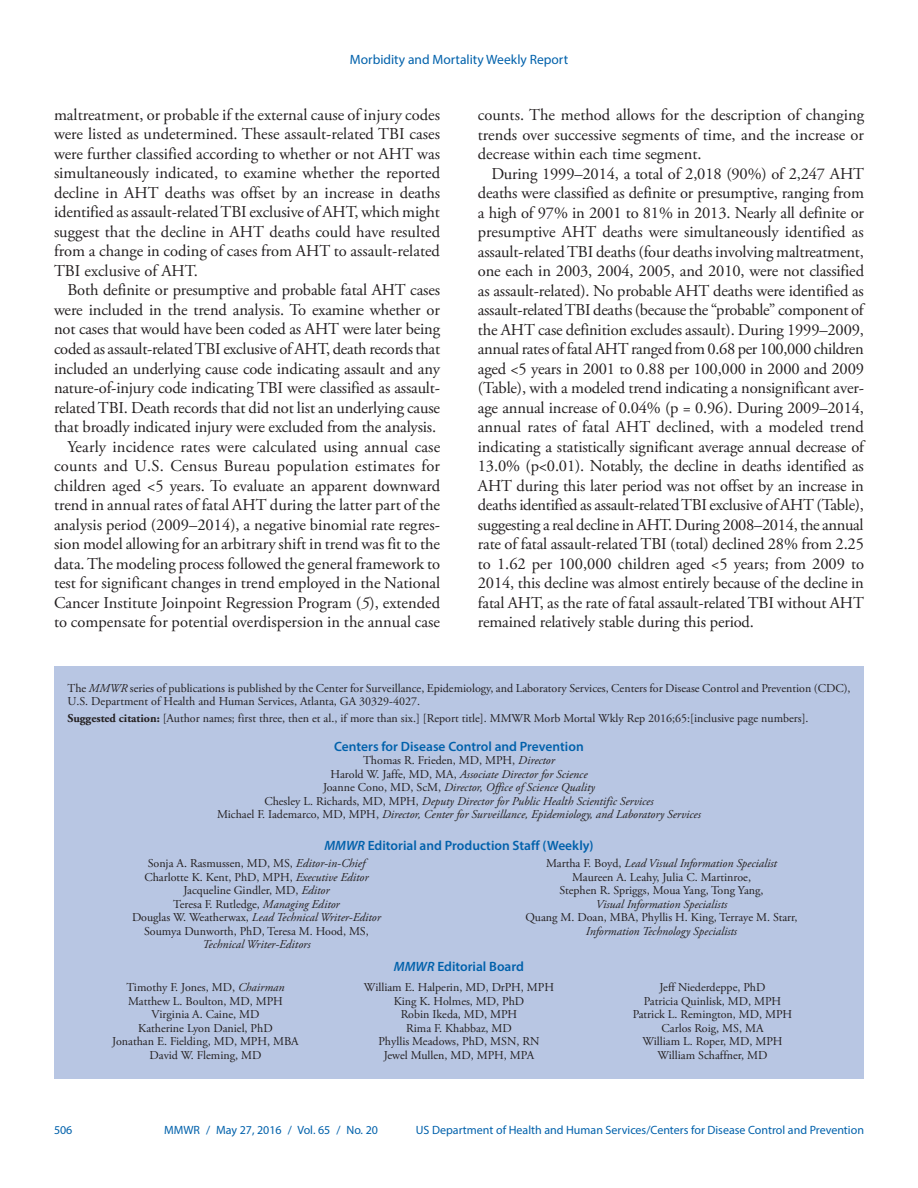
<style>
.page{position:relative;width:918px;height:1188px;background:#fff}
.page>*{position:absolute;margin:0;border:0;box-sizing:border-box;transform-origin:0 0}
.Paragraph{font:16.5px/19.5px "Adobe Garamond Pro";color:#231f20;text-align:justify}
.t1{font:600 13.5px "Myriad Pro";color:#0161ab}
.t2{font:13.5px "Myriad Pro";color:#0161ab}
.t3{font:12px/13.5px "Adobe Garamond Pro";color:#231f20;text-align:center}
.t4{font:italic 12px/13.5px "Adobe Garamond Pro";color:#231f20;text-align:center}
.t5{font:12px "Myriad Pro";color:#0161ab}
.s1{font-style:italic}
.s2{font-weight:700}
.s3{font-style:normal}
</style>
<div class="page">
<div style="left:54px;top:666px;width:810px;height:413px;background:#b8c6e3"></div>
<p class="t2" style="left:350px;top:51px;width:220px">Morbidity and Mortality Weekly Report</p>
<p class="Paragraph" style="left:54px;top:106px;width:388px">maltreatment, or probable if the external cause of injury codes were listed as undetermined. These assault-related TBI cases were further classified according to whether or not AHT was simultaneously indicated, to examine whether the reported decline in AHT deaths was offset by an increase in deaths identified as assault-related TBI exclusive of AHT, which might suggest that the decline in AHT deaths could have resulted from a change in coding of cases from AHT to assault-related TBI exclusive of AHT.</p>
<p class="Paragraph" style="left:54px;top:281px;width:388px;text-indent:13px">Both definite or presumptive and probable fatal AHT cases were included in the trend analysis. To examine whether or not cases that would have been coded as AHT were later being coded as assault-related TBI exclusive of AHT, death records that included an underlying cause code indicating assault and any nature-of-injury code indicating TBI were classified as assault&shy;related TBI. Death records that did not list an underlying cause that broadly indicated injury were excluded from the analysis.</p>
<p class="Paragraph" style="left:54px;top:437px;width:388px;text-indent:13px">Yearly incidence rates were calculated using annual case counts and U.S. Census Bureau population estimates for children aged &lt;5 years. To evaluate an apparent downward trend in annual rates of fatal AHT during the latter part of the analysis period (2009–2014), a negative binomial rate regres&shy;sion model allowing for an arbitrary shift in trend was fit to the data. The modeling process followed the general framework to test for significant changes in trend employed in the National Cancer Institute Joinpoint Regression Program (<span class="s1">5</span>), extended to compensate for potential overdispersion in the annual case</p>
<p class="Paragraph" style="left:478px;top:106px;width:388px">counts. The method allows for the description of changing trends over successive segments of time, and the increase or decrease within each time segment.</p>
<p class="Paragraph" style="left:478px;top:164px;width:388px;text-indent:13px">During 1999–2014, a total of 2,018 (90%) of 2,247 AHT deaths were classified as definite or presumptive, ranging from a high of 97% in 2001 to 81% in 2013. Nearly all definite or presumptive AHT deaths were simultaneously identified as assault-related TBI deaths (four deaths involving maltreatment, one each in 2003, 2004, 2005, and 2010, were not classified as assault-related). No probable AHT deaths were identified as assault-related TBI deaths (because the “probable” component of the AHT case definition excludes assault). During 1999–2009, annual rates of fatal AHT ranged from 0.68 per 100,000 children aged &lt;5 years in 2001 to 0.88 per 100,000 in 2000 and 2009 (Table), with a modeled trend indicating a nonsignificant aver&shy;age annual increase of 0.04% (p = 0.96). During 2009–2014, annual rates of fatal AHT declined, with a modeled trend indicating a statistically significant average annual decrease of 13.0% (p&lt;0.01). Notably, the decline in deaths identified as AHT during this later period was not offset by an increase in deaths identified as assault-related TBI exclusive of AHT (Table), suggesting a real decline in AHT. During 2008–2014, the annual rate of fatal assault-related TBI (total) declined 28% from 2.25 to 1.62 per 100,000 children aged &lt;5 years; from 2009 to 2014, this decline was almost entirely because of the decline in fatal AHT, as the rate of fatal assault-related TBI without AHT remained relatively stable during this period.</p>
<p class="t3" style="left:68px;top:682px;width:785px;text-align:left">The <span class="s1">MMWR</span> series of publications is published by the Center for Surveillance, Epidemiology, and Laboratory Services, Centers for Disease Control and Prevention (CDC),<br>U.S. Department of Health and Human Services, Atlanta, GA 30329-4027.</p>
<p class="t3" style="left:68px;top:712px;width:743px"><span class="s2">Suggested citation:</span> [Author names; first three, then et al., if more than six.] [Report title]. MMWR Morb Mortal Wkly Rep 2016;65:[inclusive page numbers].</p>
<p class="t1" style="left:334px;top:738px;width:251px">Centers for Disease Control and Prevention</p>
<p class="t4" style="left:217px;top:754px;width:485px"><span class="s3">Thomas R. Frieden, MD, MPH,</span> Director<br><span class="s3">Harold W. Jaffe, MD, MA,</span> Associate Director for Science<br><span class="s3">Joanne Cono, MD, ScM,</span> Director, Office of Science Quality<br><span class="s3">Chesley L. Richards, MD, MPH,</span> Deputy Director for Public Health Scientific Services<br><span class="s3">Michael F. Iademarco, MD, MPH,</span> Director, Center for Surveillance, Epidemiology, and Laboratory Services</p>
<p class="t1" style="left:324px;top:837px;width:271px"><span class="s1">MMWR</span> Editorial and Production Staff (Weekly)</p>
<p class="t3" style="left:132px;top:857px;width:250px">Sonja A. Rasmussen, MD, MS, <span class="s1">Editor-in-Chief </span>Charlotte K. Kent, PhD, MPH, <span class="s1">Executive Editor </span>Jacqueline Gindler, MD, <span class="s1">Editor<br></span>Teresa F. Rutledge, <span class="s1">Managing Editor<br></span>Douglas W. Weatherwax, <span class="s1">Lead Technical Writer-Editor </span>Soumya Dunworth, PhD, Teresa M. Hood, MS,</p>
<p class="t4" style="left:203px;top:938px;width:109px">Technical Writer-Editors</p>
<p class="t3" style="left:546px;top:857px;width:232px">Martha F. Boyd, <span class="s1">Lead Visual Information Specialist<br></span>Maureen A. Leahy, Julia C. Martinroe,<br>Stephen R. Spriggs, Moua Yang, Tong Yang,</p>
<p class="t4" style="left:596px;top:897px;width:133px">Visual Information Specialists</p>
<p class="t3" style="left:525px;top:911px;width:274px">Quang M. Doan, MBA, Phyllis H. King, Terraye M. Starr,</p>
<p class="t4" style="left:586px;top:924px;width:153px">Information Technology Specialists</p>
<p class="t1" style="left:394px;top:958px;width:132px"><span class="s1">MMWR</span> Editorial Board</p>
<p class="t3" style="left:112px;top:981px;width:188px">Timothy F. Jones, MD, <span class="s1">Chairman<br></span>Matthew L. Boulton, MD, MPH<br>Virginia A. Caine, MD<br>Katherine Lyon Daniel, PhD<br>Jonathan E. Fielding, MD, MPH, MBA<br>David W. Fleming, MD</p>
<p class="t3" style="left:364px;top:981px;width:192px">William E. Halperin, MD, DrPH, MPH<br>King K. Holmes, MD, PhD<br>Robin Ikeda, MD, MPH<br>Rima F. Khabbaz, MD<br>Phyllis Meadows, PhD, MSN, RN<br>Jewel Mullen, MD, MPH, MPA</p>
<p class="t3" style="left:633px;top:981px;width:161px">Jeff Niederdeppe, PhD<br>Patricia Quinlisk, MD, MPH<br>Patrick L. Remington, MD, MPH<br>Carlos Roig, MS, MA<br>William L. Roper, MD, MPH<br>William Schaffner, MD</p>
<p class="t5" style="left:54px;top:1123px;width:20px">506</p>
<p class="t5" style="left:164px;top:1123px;width:215px">MMWR / May 27, 2016 / Vol. 65 / No. 20</p>
<p class="t5" style="left:416px;top:1123px;width:450px">US Department of Health and Human Services/Centers for Disease Control and Prevention</p>
</div>
